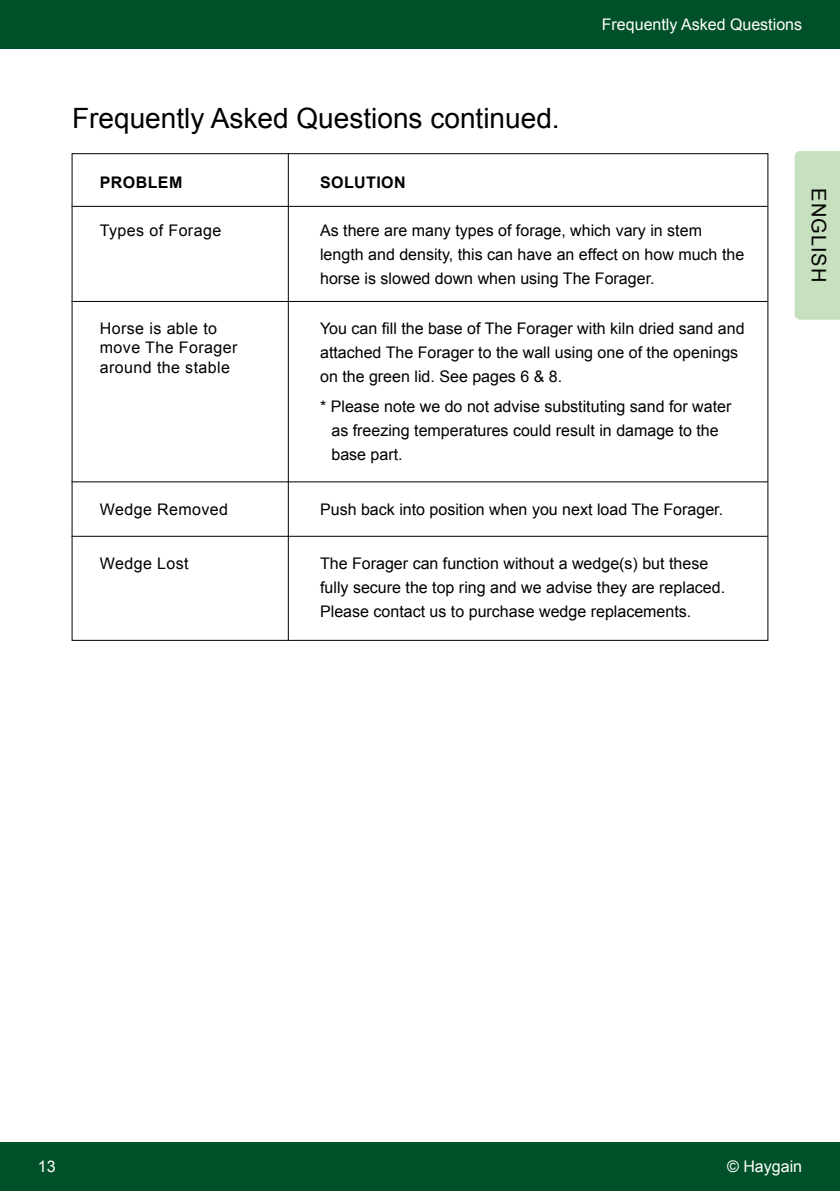
<style>
.page{position:relative;width:840px;height:1191px;background:#fff}
.page>*{position:absolute;margin:0;border:0;box-sizing:border-box;transform-origin:0 0}
.t1{font:28px "Arial";color:#000}
.t2{font:20px "Arial";letter-spacing:.05em;color:#000}
.t3{font:16px/24px "Arial";color:#000}
.t4{font:16px/19.2px "Arial";letter-spacing:.025em;color:#000}
.t5{font:16px "Arial";color:#fff}
.t6{font:700 16px "Arial";letter-spacing:.025em;color:#000}
</style>
<div class="page">
<div style="left:0;top:0;width:839px;height:49px;background:#00502a"></div>
<div style="left:0;top:1142px;width:839px;height:49px;background:#00502a"></div>
<hr style="left:288px;top:153px;width:1px;height:488px;background:#000">
<hr style="left:71px;top:206px;width:696px;height:1px;background:#000">
<hr style="left:71px;top:301px;width:696px;height:1px;background:#000">
<hr style="left:71px;top:481px;width:696px;height:1px;background:#000">
<hr style="left:71px;top:536px;width:696px;height:1px;background:#000">
<div style="left:794px;top:151px;width:45px;height:169px;background:#c7e0bf"></div>
<p class="t5" style="left:601px;top:13px;width:202px">Frequently Asked Questions</p>
<h1 class="t1" style="left:72px;top:100px;width:489px">Frequently Asked Questions continued.</h1>
<p class="t6" style="left:100px;top:172px;width:84px">PROBLEM</p>
<p class="t4" style="left:100px;top:220px;width:123px">Types of Forage</p>
<p class="t4" style="left:100px;top:319px;width:139px">Horse is able to move The Forager around the stable</p>
<p class="t4" style="left:100px;top:499px;width:130px">Wedge Removed</p>
<p class="t4" style="left:100px;top:554px;width:90px">Wedge Lost</p>
<p class="t6" style="left:320px;top:172px;width:87px">SOLUTION</p>
<p class="t3" style="left:320px;top:218px;width:425px">As there are many types of forage, which vary in stem length and density, this can have an effect on how much the horse is slowed down when using The Forager.</p>
<p class="t3" style="left:320px;top:317px;width:426px">You can fill the base of The Forager with kiln dried sand and attached The Forager to the wall using one of the openings on the green lid. See pages 6 &amp; 8.</p>
<p class="t3" style="left:331px;top:394px;width:401px;text-indent:-11px">* Please note we do not advise substituting sand for water as freezing temperatures could result in damage to the base part.</p>
<p class="t3" style="left:320px;top:497px;width:404px">Push back into position when you next load The Forager.</p>
<p class="t3" style="left:320px;top:551px;width:406px">The Forager can function without a wedge(s) but these fully secure the top ring and we advise they are replaced.<br>Please contact us to purchase wedge replacements.</p>
<p class="t2" style="left:831px;top:188px;width:95px;rotate:90deg">ENGLISH</p>
<p class="t5" style="left:38px;top:1155px;width:19px">13</p>
<p class="t5" style="left:726px;top:1155px;width:76px">© Haygain</p>
</div>
